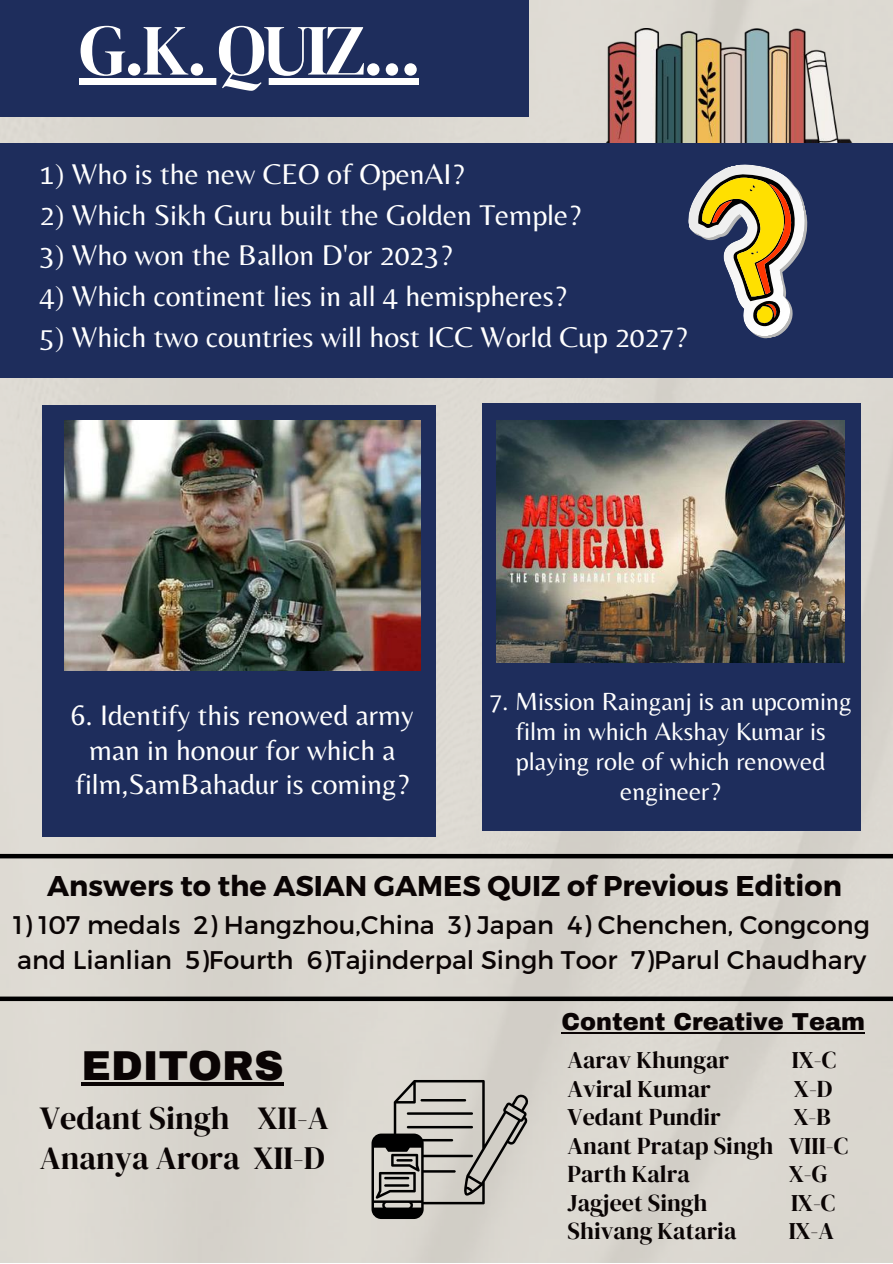
<style>
.page{position:relative;width:893px;height:1264px;background:#fff}
.page>*{position:absolute;margin:0;border:0;box-sizing:border-box;transform-origin:0 0}
.t1{font:71.85px "DM Serif Display";color:#fff}
.t2{font:900 40.8px "Archivo";color:#0a0404}
.t3{font:32.25px "DM Serif Display";color:#0a0404}
.t4{font:29.7px "Belleza";color:#fff}
.t5{font:29.4px/34px "Belleza";color:#fff;text-align:center}
.t6{font:700 28.5px "Montserrat";color:#0a0404}
.t7{font:25.8px/30px "Belleza";color:#fff;text-align:center}
.t8{font:25.5px/34.8px "Montserrat";color:#0a0404}
.t9{font:24px/28.5px "DM Serif Display";color:#0a0404}
.t10{font:900 24px "Archivo";color:#0a0404}
</style>
<div class="page">
<img style="left:0;top:0;width:892px;height:1262px">
<img style="left:593px;top:28px;width:267px;height:115px">
<div style="left:0;top:143px;width:892px;height:235px;background:#1e2d5c"></div>
<div style="left:0;top:0;width:529px;height:117px;background:#1e2d5c"></div>
<div style="left:0;top:996px;width:892px;height:5px;background:#000"></div>
<hr style="left:0;top:854px;width:892px;height:4px;background:#000">
<svg style="left:371px;top:1079px;width:158px;height:139px;background:#a9a6a0"></svg>
<svg style="left:688px;top:164px;width:120px;height:175px"></svg>
<div style="left:42px;top:405px;width:394px;height:431px;background:#1e2d5c"></div>
<img style="left:64px;top:420px;width:356px;height:250px">
<div style="left:482px;top:403px;width:378px;height:427px;background:#1e2d5c"></div>
<img style="left:496px;top:420px;width:348px;height:242px">
<svg style="left:79px;top:78px;width:339px;height:7px;fill:#fff"></svg>
<hr style="left:81px;top:1082px;width:202px;height:3px;background:#0a0404">
<hr style="left:561px;top:1032px;width:304px;height:2px;background:#0a0404">
<h1 class="t1" style="left:79px;top:0;width:344px">G.K. QUIZ...</h1>
<p class="t4" style="left:40px;top:156px;width:426px">1) Who is the new CEO of OpenAI?</p>
<p class="t4" style="left:40px;top:197px;width:543px">2) Which Sikh Guru built the Golden Temple?</p>
<p class="t4" style="left:40px;top:238px;width:414px">3) Who won the Ballon D'or 2023?</p>
<p class="t4" style="left:40px;top:279px;width:528px">4) Which continent lies in all 4 hemispheres?</p>
<p class="t4" style="left:40px;top:319px;width:649px">5) Which two countries will host ICC World Cup 2027?</p>
<p class="t5" style="left:71px;top:698px;width:344px">6. Identify this renowed army man in honour for which a film,SamBahadur is coming?</p>
<p class="t7" style="left:489px;top:686px;width:364px">7. Mission Rainganj is an upcoming film in which Akshay Kumar is playing role of which renowed engineer?</p>
<p class="t6" style="left:47px;top:867px;width:796px">Answers to the ASIAN GAMES QUIZ of Previous Edition</p>
<p class="t8" style="left:13px;top:906px;width:858px">1) 107 medals 2) Hangzhou,China 3) Japan 4) Chenchen, Congcong and Lianlian 5)Fourth 6)Tajinderpal Singh Toor 7)Parul Chaudhary</p>
<h2 class="t2" style="left:81px;top:1044px;width:203px">EDITORS</h2>
<p class="t3" style="left:40px;top:1095px;width:290px">Vedant Singh XII-A</p>
<p class="t3" style="left:40px;top:1135px;width:286px">Ananya Arora XII-D</p>
<p class="t10" style="left:561px;top:1009px;width:305px">Content Creative Team</p>
<p class="t9" style="left:567px;top:1045px;width:163px">Aarav Khungar</p>
<p class="t9" style="left:791px;top:1045px;width:46px">IX-C</p>
<p class="t9" style="left:567px;top:1074px;width:145px">Aviral Kumar</p>
<p class="t9" style="left:794px;top:1074px;width:40px">X-D</p>
<p class="t9" style="left:567px;top:1102px;width:155px">Vedant Pundir</p>
<p class="t9" style="left:567px;top:1102px;width:282px;text-indent:226px">X-B<br>Anant Pratap Singh VIII-C<br>Parth Kalra</p>
<p class="t9" style="left:789px;top:1159px;width:40px">X-G</p>
<p class="t9" style="left:567px;top:1188px;width:141px">Jagjeet Singh</p>
<p class="t9" style="left:791px;top:1188px;width:46px">IX-C</p>
<p class="t9" style="left:567px;top:1216px;width:170px">Shivang Kataria</p>
<p class="t9" style="left:788px;top:1216px;width:47px">IX-A</p>
</div>
